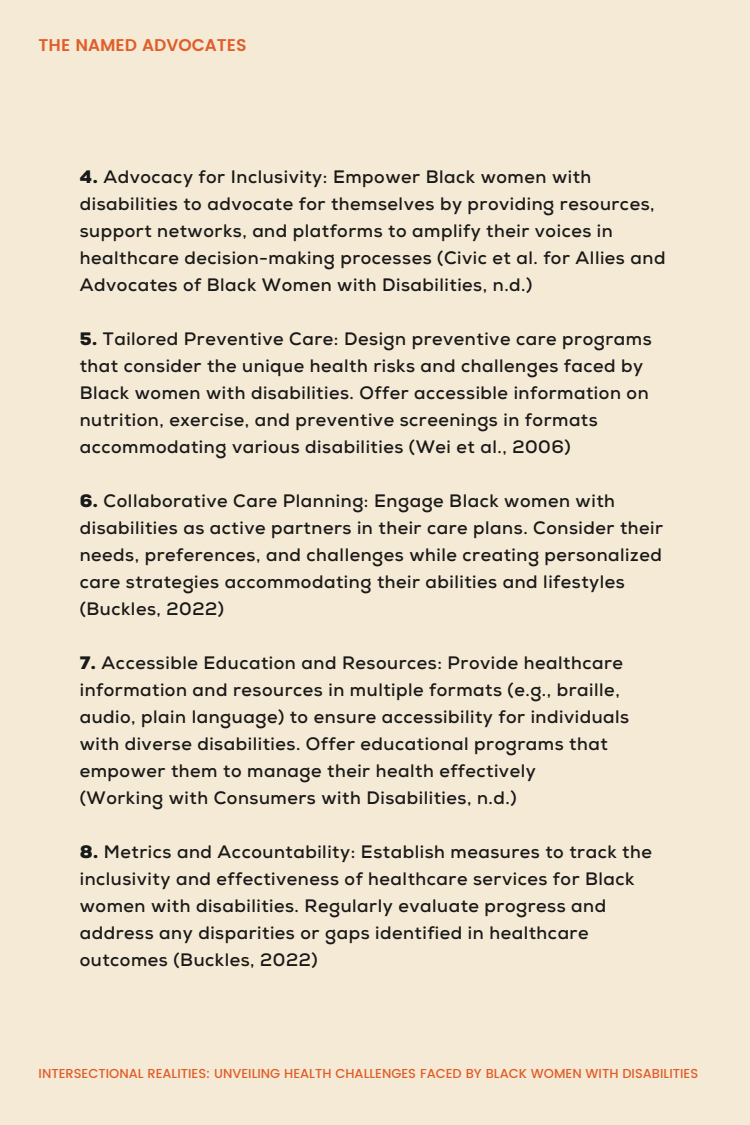
<style>
.page{position:relative;width:750px;height:1125px;background:#f5ead5}
.page>*{position:absolute;margin:0;border:0;box-sizing:border-box;transform-origin:0 0}
.t1{font:700 18px/27px "Nexa";letter-spacing:.03em;color:#191919}
.t2{font:600 17px "Poppins";color:#e05e2a}
.t3{font:500 13px "Poppins";color:#e05e2a}
.s1{font-weight:900}
</style>
<div class="page">
<p class="t2" style="left:39px;top:36px;width:210px">THE NAMED ADVOCATES</p>
<h2 class="t1" style="left:80px;top:164px;width:587px"><span class="s1">4.</span> Advocacy for Inclusivity: Empower Black women with disabilities to advocate for themselves by providing resources, support networks, and platforms to amplify their voices in healthcare decision-making processes (Civic et al. for Allies and Advocates of Black Women with Disabilities, n.d.)</h2>
<h2 class="t1" style="left:80px;top:326px;width:573px"><span class="s1">5.</span> Tailored Preventive Care: Design preventive care programs that consider the unique health risks and challenges faced by Black women with disabilities. Offer accessible information on nutrition, exercise, and preventive screenings in formats accommodating various disabilities (Wei et al., 2006)</h2>
<h2 class="t1" style="left:80px;top:488px;width:585px"><span class="s1">6.</span> Collaborative Care Planning: Engage Black women with disabilities as active partners in their care plans. Consider their needs, preferences, and challenges while creating personalized care strategies accommodating their abilities and lifestyles (Buckles, 2022)</h2>
<h2 class="t1" style="left:80px;top:650px;width:551px"><span class="s1">7.</span> Accessible Education and Resources: Provide healthcare information and resources in multiple formats (e.g., braille, audio, plain language) to ensure accessibility for individuals with diverse disabilities. Offer educational programs that empower them to manage their health effectively<br>(Working with Consumers with Disabilities, n.d.)</h2>
<p class="t1" style="left:80px;top:839px;width:574px"><span class="s1">8.</span> Metrics and Accountability: Establish measures to track the inclusivity and effectiveness of healthcare services for Black women with disabilities. Regularly evaluate progress and address any disparities or gaps identified in healthcare outcomes (Buckles, 2022)</p>
<h2 class="t3" style="left:39px;top:1066px;width:661px">INTERSECTIONAL REALITIES: UNVEILING HEALTH CHALLENGES FACED BY BLACK WOMEN WITH DISABILITIES</h2>
</div>
